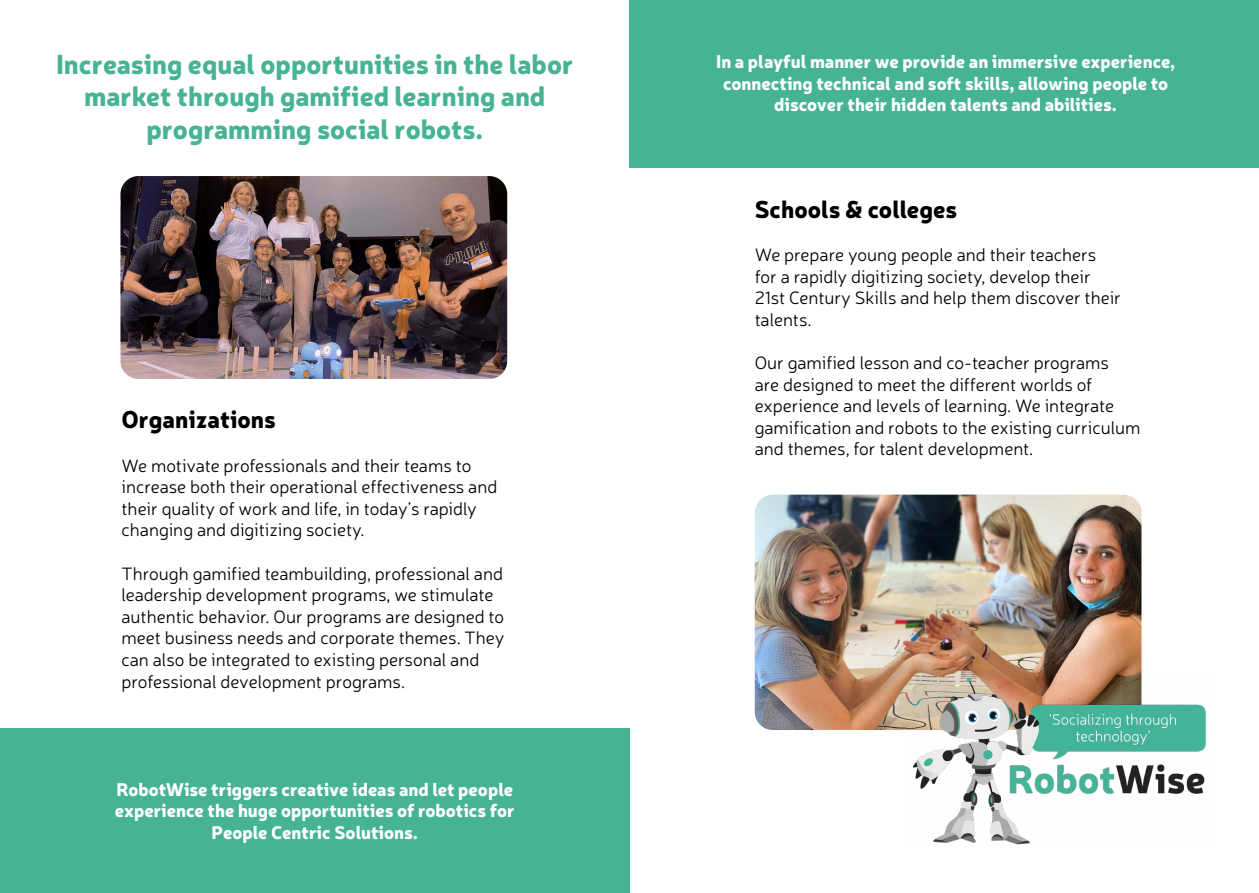
<style>
.page{position:relative;width:1259px;height:893px;background:#fff}
.page>*{position:absolute;margin:0;border:0;box-sizing:border-box;transform-origin:0 0}
.t1{font:900 27px/32.4px "Neris";color:#47b395;text-align:center}
.t2{font:900 24px "Neris";color:#000}
.t3{font:300 18px/21.6px "Neris";color:#000}
.t4{font:900 18px/21.6px "Neris";color:#fff;text-align:center}
</style>
<div class="page">
<div style="left:0;top:728px;width:629px;height:165px;background:#47b395"></div>
<img style="left:120px;top:176px;width:387px;height:203px">
<div style="left:630px;top:0;width:629px;height:168px;background:#47b395"></div>
<img style="left:754px;top:495px;width:387px;height:235px">
<img style="left:900px;top:671px;width:306px;height:174px">
<h1 class="t1" style="left:56px;top:47px;width:519px">Increasing equal opportunities in the labor market through gamified learning and programming social robots.</h1>
<h2 class="t2" style="left:121px;top:402px;width:156px">Organizations</h2>
<p class="t3" style="left:121px;top:454px;width:377px">We motivate professionals and their teams to increase both their operational effectiveness and their quality of work and life, in today’s rapidly changing and digitizing society.</p>
<p class="t3" style="left:121px;top:562px;width:384px">Through gamified teambuilding, professional and leadership development programs, we stimulate authentic behavior. Our programs are designed to meet business needs and corporate themes. They can also be integrated to existing personal and professional development programs.</p>
<p class="t4" style="left:115px;top:777px;width:401px">RobotWise triggers creative ideas and let people experience the huge opportunities of robotics for<br>People Centric Solutions.</p>
<p class="t4" style="left:716px;top:50px;width:460px">In a playful manner we provide an immersive experience, connecting technical and soft skills, allowing people to discover their hidden talents and abilities.</p>
<h2 class="t2" style="left:754px;top:191px;width:204px">Schools &amp; colleges</h2>
<p class="t3" style="left:754px;top:243px;width:368px">We prepare young people and their teachers for a rapidly digitizing society, develop their 21st Century Skills and help them discover their talents.</p>
<p class="t3" style="left:754px;top:351px;width:387px">Our gamified lesson and co-teacher programs<br>are designed to meet the different worlds of experience and levels of learning. We integrate gamification and robots to the existing curriculum and themes, for talent development.</p>
</div>
